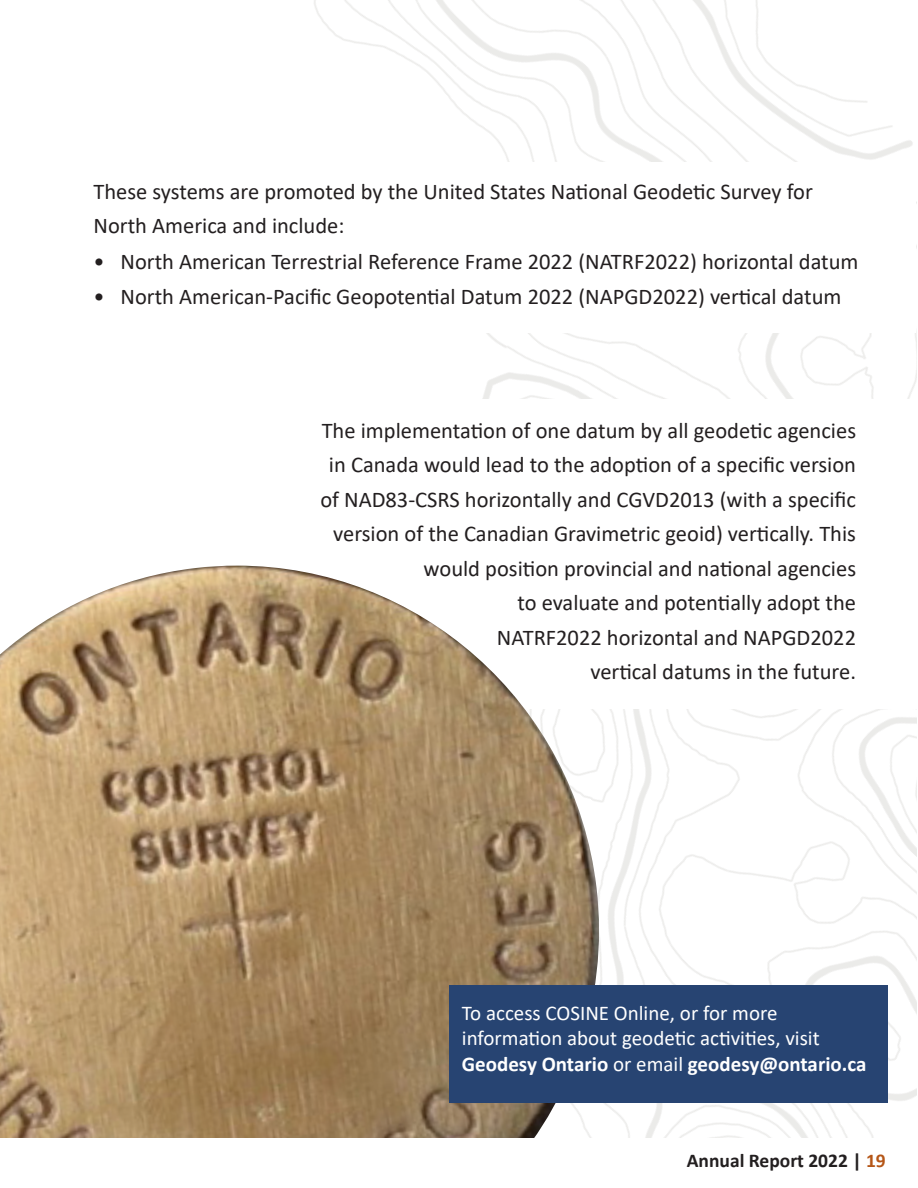
<style>
.page{position:relative;width:918px;height:1188px;background:#fff}
.page>*{position:absolute;margin:0;border:0;box-sizing:border-box;transform-origin:0 0}
.t1{font:22.5px/34.5px "Calibri";color:#231f20}
.t2{font:21px/25.2px "Calibri";color:#fff}
.t3{font:700 19.5px "Calibri";color:#231f20}
.s1{font-weight:700}
.s2{color:#b55617}
</style>
<div class="page">
<img style="left:223px;top:0;width:693px;height:1138px">
<div style="left:308px;top:399px;width:610px;height:310px;background:#fff"></div>
<img style="left:0;top:566px;width:610px;height:572px">
<div style="left:449px;top:986px;width:439px;height:117px;background:#274472"></div>
<div style="left:86px;top:162px;width:830px;height:171px;background:#fff"></div>
<p class="t1" style="left:93px;top:174px;width:721px">These systems are promoted by the United States National Geodetic Survey for<br>North America and include:</p>
<p class="t1" style="left:93px;top:244px;width:767px">• North American Terrestrial Reference Frame 2022 (NATRF2022) horizontal datum</p>
<p class="t1" style="left:93px;top:279px;width:750px">• North American-Pacific Geopotential Datum 2022 (NAPGD2022) vertical datum</p>
<p class="t1" style="left:320px;top:413px;width:537px;text-align:right">The implementation of one datum by all geodetic agencies in Canada would lead to the adoption of a specific version of NAD83-CSRS horizontally and CGVD2013 (with a specific version of the Canadian Gravimetric geoid) vertically. This would position provincial and national agencies<br>to evaluate and potentially adopt the<br>NATRF2022 horizontal and NAPGD2022<br>vertical datums in the future.</p>
<p class="t2" style="left:462px;top:1000px;width:406px">To access COSINE Online, or for more information about geodetic activities, visit<br><span class="s1">Geodesy Ontario</span> or email <span class="s1">geodesy@ontario.ca</span></p>
<p class="t3" style="left:687px;top:1147px;width:200px">Annual Report 2022 | <span class="s2">19</span></p>
</div>
